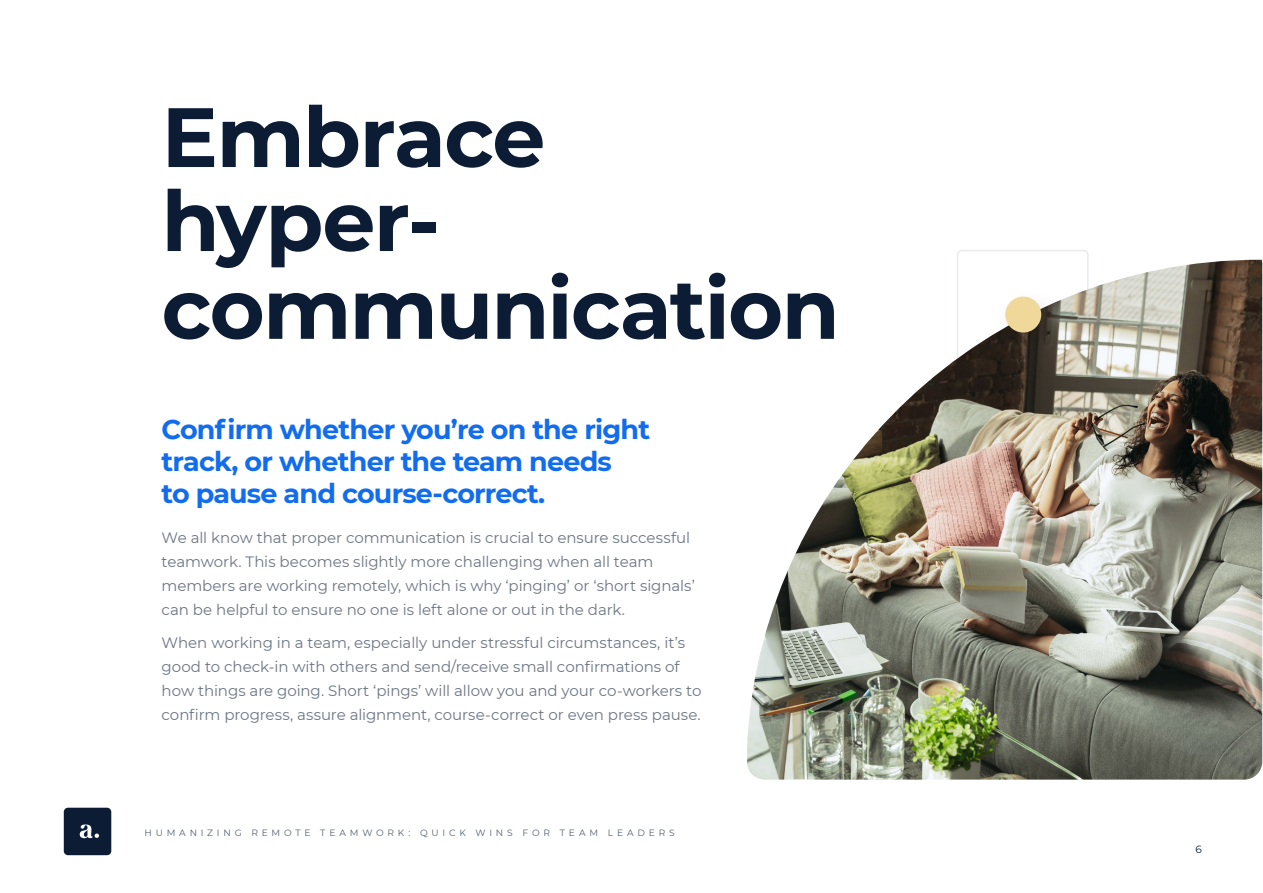
<style>
.page{position:relative;width:1263px;height:893px;background:#fff}
.page>*{position:absolute;margin:0;border:0;box-sizing:border-box;transform-origin:0 0}
.t1{font:700 84px/85.9px "Montserrat";letter-spacing:-.02em;color:#0b1c34}
.t2{font:700 27px/32.4px "Montserrat";letter-spacing:-.03em;color:#126cee}
.t3{font:15px/24px "Montserrat";letter-spacing:-.005em;color:#6c7685}
.t4{font:10.5px "Montserrat";color:#0b1c34}
.t5{font:9.15px "Montserrat";letter-spacing:.42em;color:#546071}
</style>
<div class="page">
<div style="left:64px;top:808px;width:47px;height:47px;background:#0b1c34;border-radius:4px"></div>
<svg style="left:80px;top:824px;width:19px;height:14px"></svg>
<div style="left:957px;top:250px;width:132px;height:132px;border:2px solid #b6bbc2;border-radius:4px"></div>
<img style="left:747px;top:260px;width:515px;height:520px">
<div style="left:991px;top:287px;width:77px;height:77px;background:#000;opacity:.15"></div>
<div style="left:1005px;top:297px;width:36px;height:36px;background:#f0d79a;border-radius:50%"></div>
<h1 class="t1" style="left:162px;top:90px;width:680px">Embrace hyper&shy;communication</h1>
<h2 class="t2" style="left:162px;top:411px;width:490px">Confirm whether you’re on the right track, or whether the team needs<br>to pause and course-correct.</h2>
<p class="t3" style="left:162px;top:525px;width:535px">We all know that proper communication is crucial to ensure successful teamwork. This becomes slightly more challenging when all team members are working remotely, which is why ‘pinging’ or ‘short signals’ can be helpful to ensure no one is left alone or out in the dark.</p>
<p class="t3" style="left:162px;top:630px;width:541px">When working in a team, especially under stressful circumstances, it’s good to check-in with others and send/receive small confirmations of how things are going. Short ‘pings’ will allow you and your co-workers to confirm progress, assure alignment, course-correct or even press pause.</p>
<p class="t5" style="left:145px;top:827px;width:532px">HUMANIZING REMOTE TEAMWORK: QUICK WINS FOR TEAM LEADERS</p>
<p class="t4" style="left:1195px;top:842px;width:8px">6</p>
</div>
